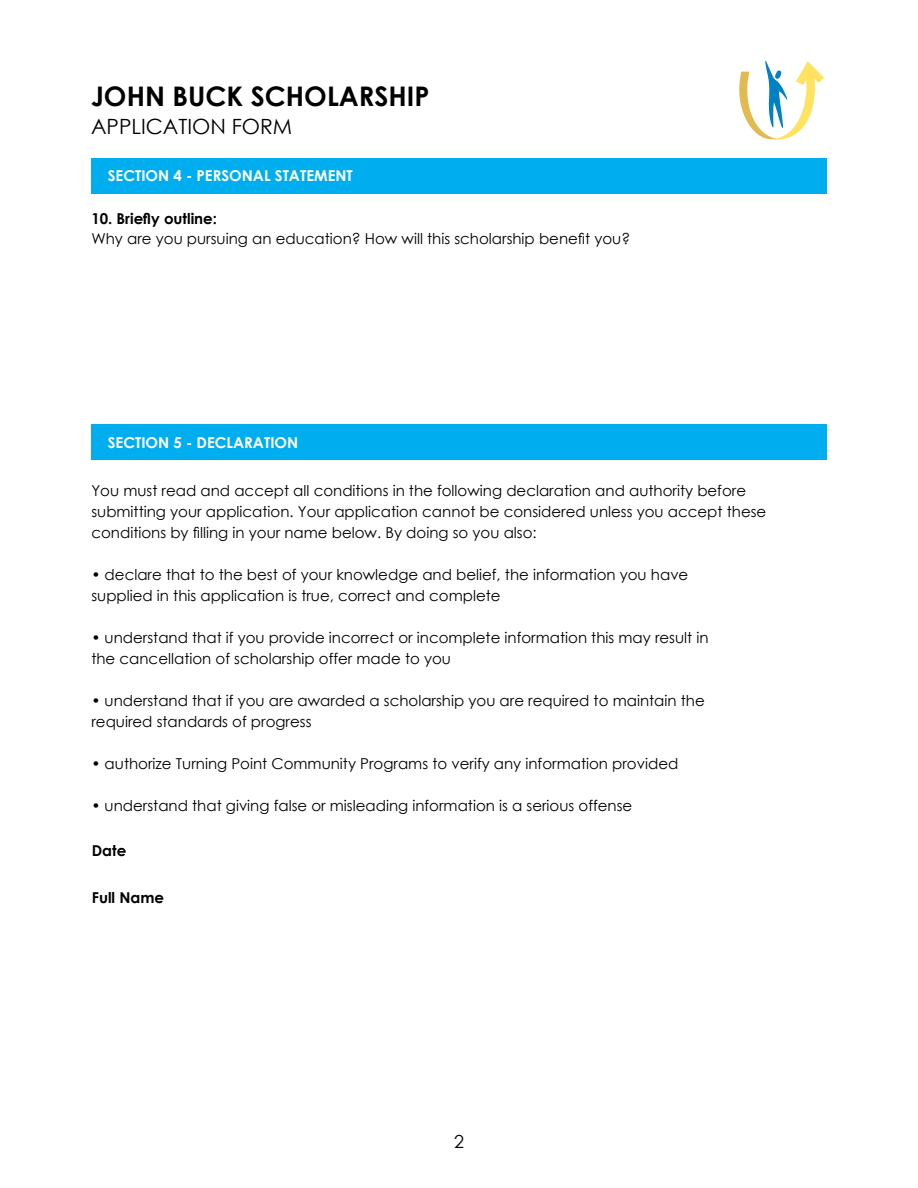
<style>
.page{position:relative;width:918px;height:1188px;background:#fff}
.page>*{position:absolute;margin:0;border:0;box-sizing:border-box;transform-origin:0 0}
.t1{font:700 27px "Century Gothic";color:#000}
.t2{font:21px "Century Gothic";color:#000}
.t3{font:18px "Century Gothic";color:#000}
.t4{font:15px/21px "Century Gothic";color:#000}
.t5{font:700 15px "Century Gothic";color:#fff}
.t6{font:700 15px "Century Gothic";color:#000}
</style>
<div class="page">
<div style="left:91px;top:158px;width:736px;height:35px;background:#00aeef"></div>
<div style="left:91px;top:424px;width:736px;height:35px;background:#00aeef"></div>
<svg style="left:739px;top:60px;width:85px;height:80px"></svg>
<h1 class="t1" style="left:91px;top:75px;width:340px">JOHN BUCK SCHOLARSHIP</h1>
<h2 class="t2" style="left:91px;top:111px;width:203px">APPLICATION FORM</h2>
<p class="t5" style="left:108px;top:164px;width:247px">SECTION 4 - PERSONAL STATEMENT</p>
<p class="t6" style="left:91px;top:207px;width:127px">10. Briefly outline:</p>
<p class="t4" style="left:91px;top:228px;width:540px">Why are you pursuing an education? How will this scholarship benefit you?</p>
<p class="t5" style="left:108px;top:431px;width:192px">SECTION 5 - DECLARATION</p>
<p class="t4" style="left:91px;top:479px;width:676px">You must read and accept all conditions in the following declaration and authority before submitting your application. Your application cannot be considered unless you accept these conditions by filling in your name below. By doing so you also:</p>
<p class="t4" style="left:91px;top:563px;width:598px">• declare that to the best of your knowledge and belief, the information you have supplied in this application is true, correct and complete</p>
<p class="t4" style="left:91px;top:626px;width:619px">• understand that if you provide incorrect or incomplete information this may result in the cancellation of scholarship offer made to you</p>
<p class="t4" style="left:91px;top:689px;width:615px">• understand that if you are awarded a scholarship you are required to maintain the required standards of progress</p>
<p class="t4" style="left:91px;top:752px;width:589px">• authorize Turning Point Community Programs to verify any information provided</p>
<p class="t4" style="left:91px;top:794px;width:542px">• understand that giving false or misleading information is a serious offense</p>
<p class="t6" style="left:92px;top:839px;width:36px">Date</p>
<p class="t6" style="left:92px;top:886px;width:74px">Full Name</p>
<p class="t3" style="left:454px;top:1128px;width:11px">2</p>
</div>
